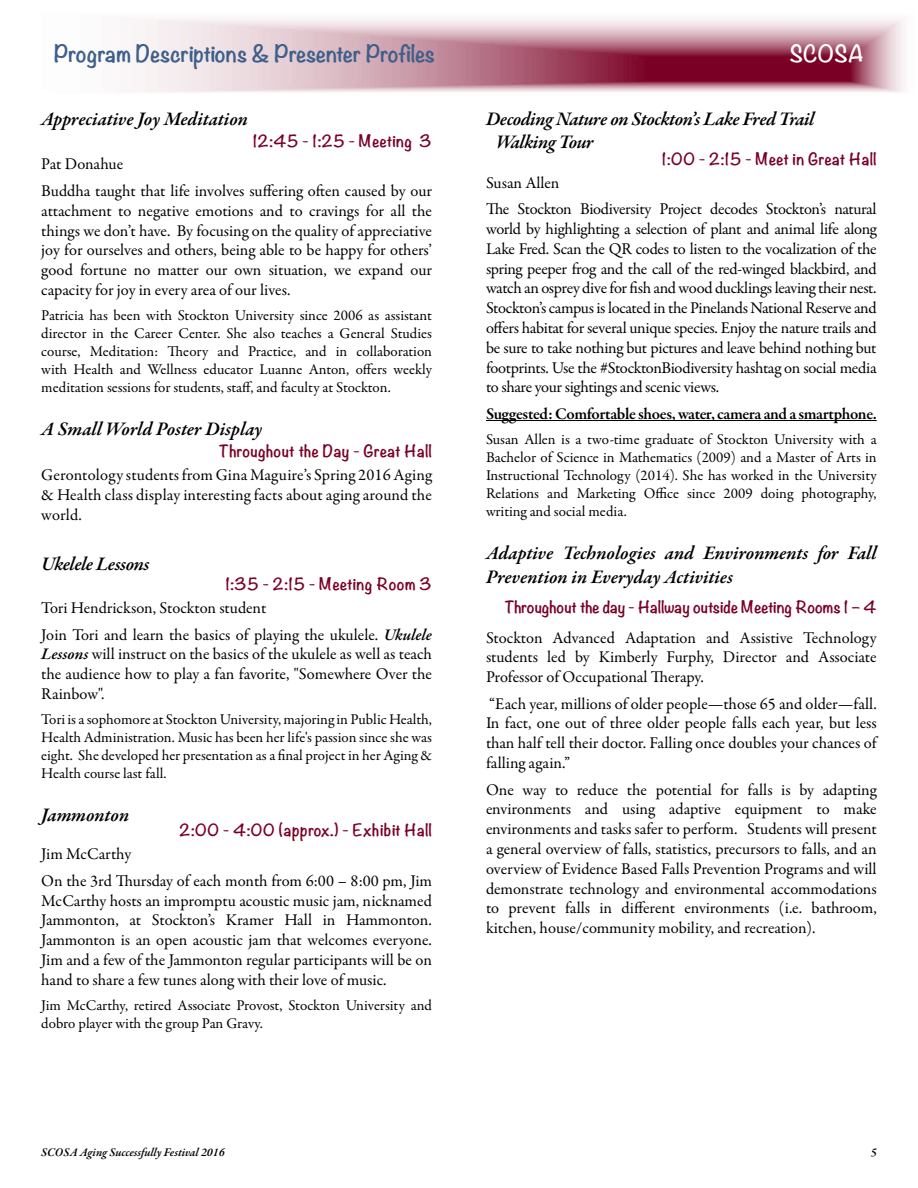
<style>
.page{position:relative;width:918px;height:1188px;background:#fff}
.page>*{position:absolute;margin:0;border:0;box-sizing:border-box;transform-origin:0 0}
.Section_Heading{font:700 21px "Noteworthy";color:#3d5f8a}
.Section_Heading-2{font:700 21px "Noteworthy";color:#fff}
.Presentation_Title{font:italic 600 19.5px/23.4px "Garamond Premr Pro";letter-spacing:-.01em;color:#000}
.Presentation_Descrip{font:italic 600 19.5px "Garamond Premr Pro";color:#000}
.Presentation_Descrip-2{font:16.5px/19.8px "Garamond Premr Pro";color:#000;text-align:justify}
.Presentation_Title-2{font:16.5px/19.8px "Garamond Premr Pro";letter-spacing:-.005em;color:#000;text-align:justify}
.Presentation_Descrip-3{font:600 16.5px "Garamond Premr Pro";letter-spacing:-.025em;color:#000}
.Profile{font:15px/18px "Garamond Premr Pro";letter-spacing:-.005em;color:#000;text-align:justify}
.Time___Place{font:700 15px "Noteworthy";letter-spacing:.015em;color:#7a0025}
.Presentation_Title-3{font:700 15px "Noteworthy";letter-spacing:.025em;color:#7a0025}
.t1{font:italic 600 12px "Garamond Premr Pro";letter-spacing:-.005em;color:#000}
.s1{font-weight:600;font-style:italic}
</style>
<div class="page">
<svg style="left:133px;top:20px;width:771px;height:73px;background:#cb9caa"></svg>
<hr style="left:486px;top:420px;width:391px;height:1px;background:#000">
<p class="Section_Heading" style="left:54px;top:35px;width:383px">Program Descriptions &amp; Presenter Profiles</p>
<p class="Section_Heading-2" style="left:790px;top:35px;width:76px">SCOSA</p>
<p class="Presentation_Title" style="left:41px;top:108px;width:208px">Appreciative Joy Meditation</p>
<p class="Presentation_Title-3" style="left:253px;top:127px;width:181px">12:45 - 1:25 - Meeting 3</p>
<p class="Presentation_Title-2" style="left:41px;top:155px;width:83px">Pat Donahue</p>
<p class="Presentation_Title-2" style="left:41px;top:181px;width:392px">Buddha taught that life involves suffering often caused by our attachment to negative emotions and to cravings for all the things we don’t have. By focusing on the quality of appreciative joy for ourselves and others, being able to be happy for others’ good fortune no matter our own situation, we expand our capacity for joy in every area of our lives.</p>
<p class="Profile" style="left:41px;top:306px;width:392px">Patricia has been with Stockton University since 2006 as assistant director in the Career Center. She also teaches a General Studies course, Meditation: Theory and Practice, and in collaboration with Health and Wellness educator Luanne Anton, offers weekly meditation sessions for students, staff, and faculty at Stockton.</p>
<p class="Presentation_Descrip" style="left:41px;top:417px;width:223px">A Small World Poster Display</p>
<p class="Time___Place" style="left:219px;top:438px;width:214px">Throughout the Day - Great Hall</p>
<p class="Presentation_Descrip-2" style="left:41px;top:465px;width:392px">Gerontology students from Gina Maguire’s Spring 2016 Aging &amp; Health class display interesting facts about aging around the world.</p>
<p class="Presentation_Title" style="left:41px;top:553px;width:110px">Ukelele Lessons</p>
<p class="Time___Place" style="left:225px;top:571px;width:208px">1:35 - 2:15 - Meeting Room 3</p>
<p class="Presentation_Descrip-2" style="left:41px;top:598px;width:227px">Tori Hendrickson, Stockton student</p>
<p class="Presentation_Descrip-2" style="left:41px;top:625px;width:392px">Join Tori and learn the basics of playing the ukulele. <span class="s1">Ukulele Lessons</span> will instruct on the basics of the ukulele as well as teach the audience how to play a fan favorite, "Somewhere Over the Rainbow".</p>
<p class="Profile" style="left:41px;top:710px;width:392px">Tori is a sophomore at Stockton University, majoring in Public Health, Health Administration. Music has been her life's passion since she was eight. She developed her presentation as a final project in her Aging &amp; Health course last fall.</p>
<p class="Presentation_Title" style="left:41px;top:805px;width:90px">Jammonton</p>
<p class="Time___Place" style="left:180px;top:817px;width:254px">2:00 - 4:00 (approx.) - Exhibit Hall</p>
<p class="Presentation_Descrip-2" style="left:41px;top:845px;width:91px">Jim McCarthy</p>
<p class="Presentation_Descrip-2" style="left:41px;top:871px;width:392px">On the 3rd Thursday of each month from 6:00 – 8:00 pm, Jim McCarthy hosts an impromptu acoustic music jam, nicknamed Jammonton, at Stockton’s Kramer Hall in Hammonton.<br>Jammonton is an open acoustic jam that welcomes everyone.<br>Jim and a few of the Jammonton regular participants will be on hand to share a few tunes along with their love of music.</p>
<p class="Profile" style="left:41px;top:996px;width:392px">Jim McCarthy, retired Associate Provost, Stockton University and dobro player with the group Pan Gravy.</p>
<p class="Presentation_Title" style="left:486px;top:108px;width:330px">Decoding Nature on Stockton’s Lake Fred Trail</p>
<p class="Presentation_Title" style="left:496px;top:132px;width:99px">Walking Tour</p>
<p class="Presentation_Title-3" style="left:662px;top:145px;width:216px">1:00 - 2:15 - Meet in Great Hall</p>
<p class="Presentation_Descrip-2" style="left:486px;top:173px;width:75px">Susan Allen</p>
<p class="Presentation_Descrip-2" style="left:486px;top:199px;width:392px">The Stockton Biodiversity Project decodes Stockton’s natural world by highlighting a selection of plant and animal life along Lake Fred. Scan the QR codes to listen to the vocalization of the spring peeper frog and the call of the red-winged blackbird, and watch an osprey dive for fish and wood ducklings leaving their nest.<br>Stockton’s campus is located in the Pinelands National Reserve and offers habitat for several unique species. Enjoy the nature trails and be sure to take nothing but pictures and leave behind nothing but footprints. Use the #StocktonBiodiversity hashtag on social media to share your sightings and scenic views.</p>
<p class="Presentation_Descrip-3" style="left:486px;top:404px;width:392px">Suggested: Comfortable shoes, water, camera and a smartphone.</p>
<p class="Profile" style="left:486px;top:430px;width:392px">Susan Allen is a two-time graduate of Stockton University with a Bachelor of Science in Mathematics (2009) and a Master of Arts in Instructional Technology (2014). She has worked in the University Relations and Marketing Office since 2009 doing photography, writing and social media.</p>
<p class="Presentation_Title" style="left:486px;top:543px;width:392px">Adaptive Technologies and Environments for Fall<br>Prevention in Everyday Activities</p>
<p class="Time___Place" style="left:505px;top:594px;width:373px">Throughout the day - Hallway outside Meeting Rooms 1 – 4</p>
<p class="Presentation_Descrip-2" style="left:486px;top:628px;width:392px">Stockton Advanced Adaptation and Assistive Technology students led by Kimberly Furphy, Director and Associate Professor of Occupational Therapy.</p>
<p class="Presentation_Descrip-2" style="left:486px;top:694px;width:392px">“Each year, millions of older people—those 65 and older—fall.<br>In fact, one out of three older people falls each year, but less than half tell their doctor. Falling once doubles your chances of falling again.”</p>
<p class="Presentation_Descrip-2" style="left:486px;top:780px;width:392px">One way to reduce the potential for falls is by adapting environments and using adaptive equipment to make environments and tasks safer to perform. Students will present a general overview of falls, statistics, precursors to falls, and an overview of Evidence Based Falls Prevention Programs and will demonstrate technology and environmental accommodations to prevent falls in different environments (i.e. bathroom, kitchen, house/community mobility, and recreation).</p>
<p class="t1" style="left:41px;top:1145px;width:185px">SCOSA Aging Successfully Festival 2016</p>
<p class="t1" style="left:871px;top:1145px;width:7px">5</p>
</div>
